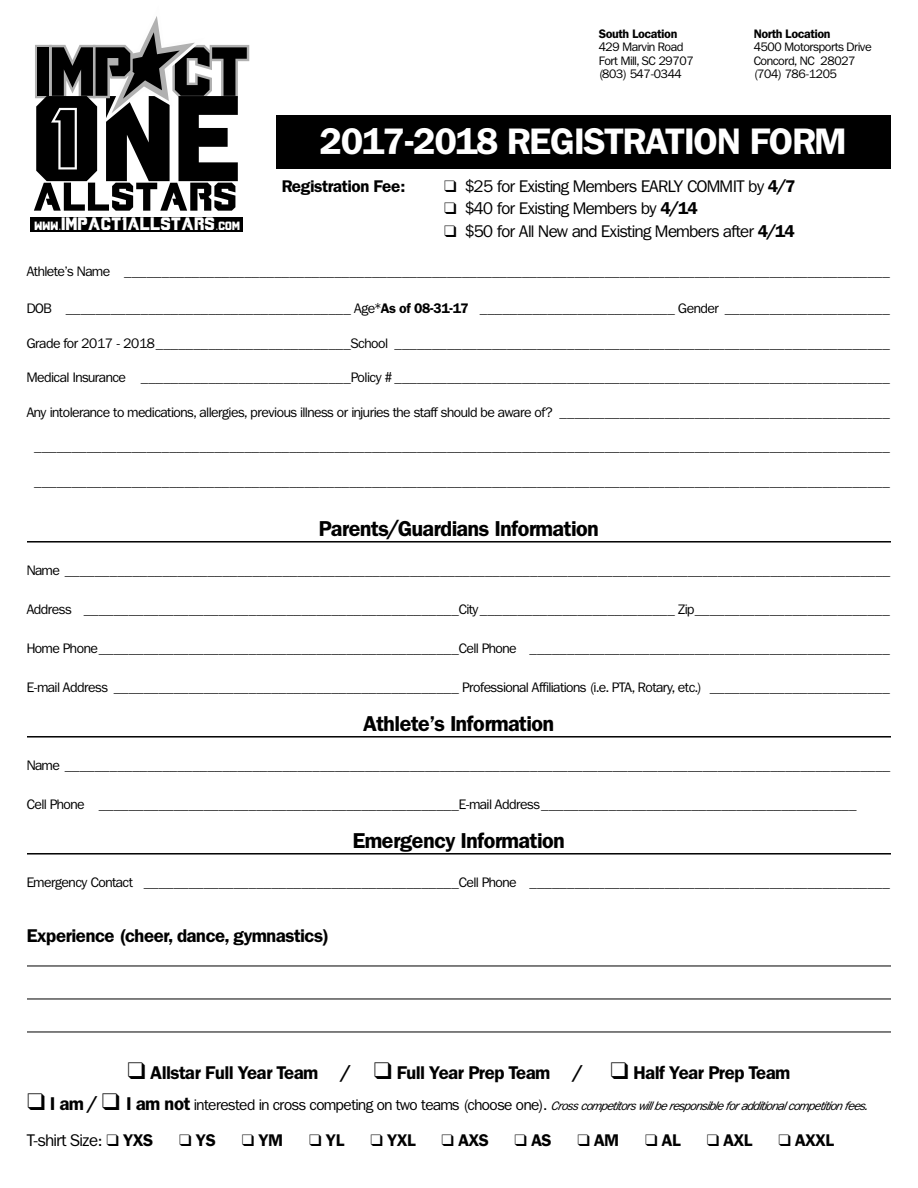
<style>
.page{position:relative;width:918px;height:1188px;background:#fff}
.page>*{position:absolute;margin:0;border:0;box-sizing:border-box;transform-origin:0 0}
.t1{font:700 36px "Franklin Gothic New";color:#fff}
.t2{font:700 21px "Franklin Gothic New";color:#000}
.t3{font:700 18px "Franklin Gothic New";color:#000}
.t4{font:18px "NCAATCU Horned Frogs";color:#fff}
.t5{font:16.5px "Franklin Gothic New";color:#000}
.t6{font:700 16.5px "Franklin Gothic New";color:#000}
.t7{font:13.5px "Franklin Gothic New";color:#000}
.t8{font:italic 12px "Franklin Gothic New";letter-spacing:-.025em;color:#000}
.t9{font:12px/13.5px "Franklin Gothic New";color:#000}
.t10{font:700 12px "Franklin Gothic New";color:#000}
.s1{font-weight:700}
.s2{font-size:12px}
.s3{font-weight:700;font-style:normal;font-size:18px}
.s4{font-style:normal;font-size:15px}
</style>
<div class="page">
<div style="left:30px;top:217px;width:213px;height:14px;background:#000"></div>
<svg style="left:34px;top:16px;width:215px;height:195px"></svg>
<div style="left:109px;top:59px;width:8px;height:5px;background:#b1b1b1"></div>
<div style="left:277px;top:115px;width:614px;height:54px;background:#000"></div>
<hr style="left:27px;top:541px;width:864px;height:2px;background:#000">
<hr style="left:27px;top:736px;width:864px;height:2px;background:#000">
<hr style="left:27px;top:853px;width:864px;height:2px;background:#000">
<hr style="left:27px;top:966px;width:864px;height:1px;background:#000">
<hr style="left:27px;top:999px;width:864px;height:1px;background:#000">
<hr style="left:27px;top:1032px;width:864px;height:1px;background:#000">
<p class="t10" style="left:599px;top:27px;width:80px">South Location</p>
<p class="t9" style="left:599px;top:41px;width:96px">429 Marvin Road<br>Fort Mill, SC 29707 (803) 547-0344</p>
<p class="t10" style="left:754px;top:27px;width:78px">North Location</p>
<p class="t9" style="left:754px;top:41px;width:119px">4500 Motorsports Drive<br>Concord, NC 28027 (704) 786-1205</p>
<h1 class="t1" style="left:321px;top:121px;width:527px">2017-2018 REGISTRATION FORM</h1>
<p class="t6" style="left:282px;top:177px;width:124px">Registration Fee:</p>
<p class="t5" style="left:444px;top:177px;width:353px">❑ $25 for Existing Members EARLY COMMIT by <span class="s1">4/7</span></p>
<p class="t5" style="left:444px;top:199px;width:255px">❑ $40 for Existing Members by <span class="s1">4/14</span></p>
<p class="t5" style="left:444px;top:222px;width:352px">❑ $50 for All New and Existing Members after <span class="s1">4/14</span></p>
<p class="t7" style="left:27px;top:263px;width:864px">Athlete’s Name ______________________________________________________________________________________________________</p>
<p class="t7" style="left:27px;top:301px;width:864px">DOB ______________________________________ Age*<span class="s1">As of 08-31-17 __________________________</span> Gender ______________________</p>
<p class="t7" style="left:27px;top:335px;width:864px">Grade for 2017 - 2018__________________________School __________________________________________________________________</p>
<p class="t7" style="left:27px;top:370px;width:864px">Medical Insurance ____________________________Policy # __________________________________________________________________</p>
<p class="t7" style="left:27px;top:404px;width:864px">Any intolerance to medications, allergies, previous illness or injuries the staff should be aware of? ____________________________________________</p>
<p class="t7" style="left:34px;top:439px;width:857px">__________________________________________________________________________________________________________________</p>
<p class="t7" style="left:34px;top:473px;width:857px">__________________________________________________________________________________________________________________</p>
<h2 class="t2" style="left:319px;top:517px;width:281px">Parents/Guardians Information</h2>
<p class="t7" style="left:27px;top:563px;width:865px">Name ______________________________________________________________________________________________________________</p>
<p class="t7" style="left:27px;top:602px;width:864px">Address __________________________________________________City__________________________ Zip__________________________</p>
<p class="t7" style="left:27px;top:641px;width:864px">Home Phone________________________________________________Cell Phone ________________________________________________</p>
<p class="t7" style="left:27px;top:680px;width:864px">E-mail Address ______________________________________________ Professional Affiliations (i.e. PTA, Rotary, etc.) ________________________</p>
<h2 class="t2" style="left:364px;top:712px;width:192px">Athlete’s Information</h2>
<p class="t7" style="left:27px;top:758px;width:865px">Name ______________________________________________________________________________________________________________</p>
<p class="t7" style="left:27px;top:797px;width:831px">Cell Phone ________________________________________________E-mail Address__________________________________________</p>
<h2 class="t2" style="left:353px;top:829px;width:213px">Emergency Information</h2>
<p class="t7" style="left:27px;top:875px;width:864px">Emergency Contact __________________________________________Cell Phone ________________________________________________</p>
<h3 class="t3" style="left:27px;top:926px;width:304px">Experience (cheer, dance, gymnastics)</h3>
<h3 class="t4" style="left:35px;top:213px;width:207px"><span class="s2">WWW.</span>IMPACT1ALLSTARS<span class="s2">.COM</span></h3>
<h3 class="t3" style="left:128px;top:1062px;width:192px">❑ Allstar Full Year Team</h3>
<h3 class="t3" style="left:342px;top:1062px;width:210px">/ ❑ Full Year Prep Team</h3>
<h3 class="t3" style="left:574px;top:1062px;width:218px">/ ❑ Half Year Prep Team</h3>
<p class="t8" style="left:27px;top:1099px;width:844px">❑ <span class="s3">I am /</span> ❑ <span class="s3">I am not</span> <span class="s4">interested in cross competing on two teams (choose one).</span> Crosscompetitorswill beresponsiblefor additional competitionfees.</p>
<p class="t5" style="left:27px;top:1131px;width:128px">T-shirt Size: ❑ <span class="s1">YXS</span></p>
<p class="t6" style="left:179px;top:1131px;width:38px">❑ YS</p>
<p class="t6" style="left:242px;top:1131px;width:43px">❑ YM</p>
<p class="t6" style="left:309px;top:1131px;width:37px">❑ YL</p>
<p class="t6" style="left:370px;top:1131px;width:47px">❑ YXL</p>
<p class="t6" style="left:442px;top:1131px;width:48px">❑ AXS</p>
<p class="t6" style="left:515px;top:1131px;width:39px">❑ AS</p>
<p class="t6" style="left:578px;top:1131px;width:43px">❑ AM</p>
<p class="t6" style="left:645px;top:1131px;width:37px">❑ AL</p>
<p class="t6" style="left:707px;top:1131px;width:47px">❑ AXL</p>
<p class="t6" style="left:778px;top:1131px;width:57px">❑ AXXL</p>
</div>
